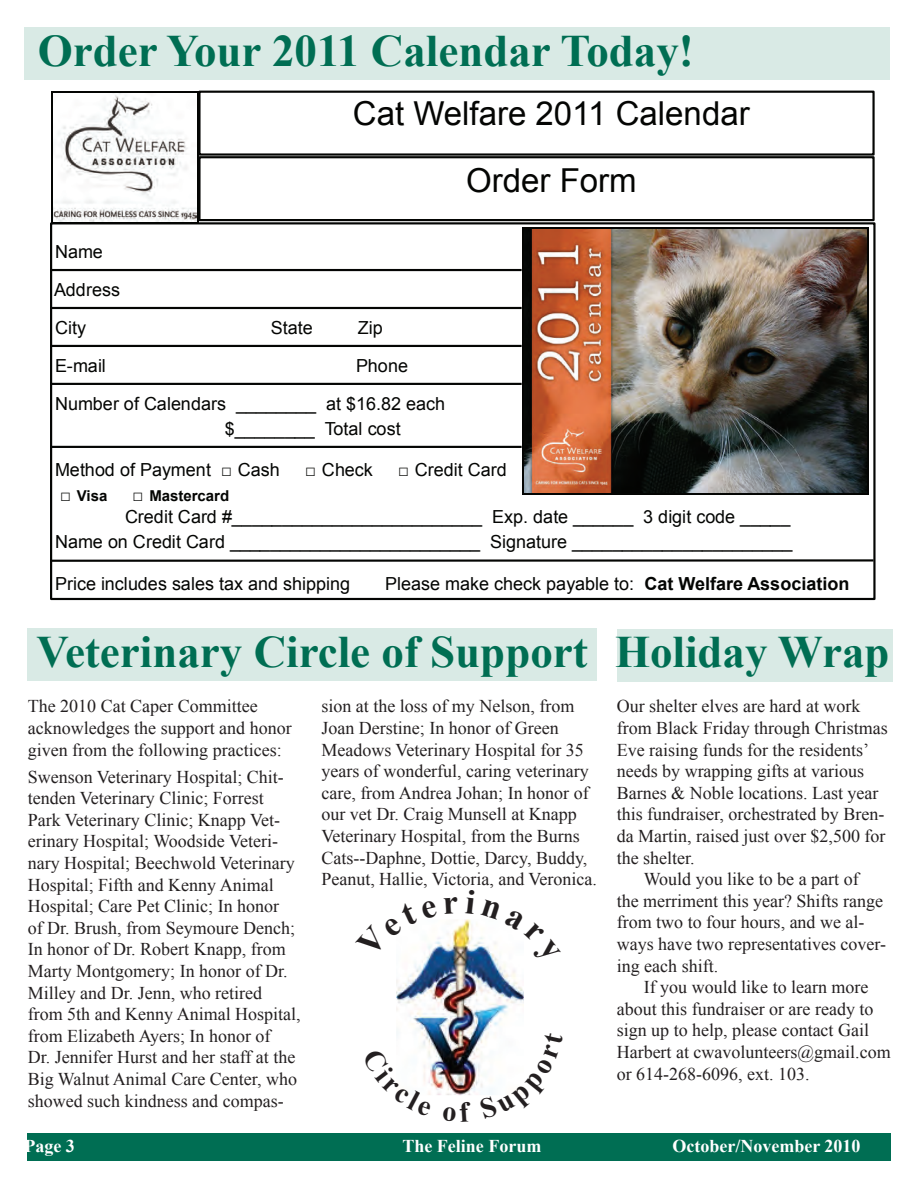
<style>
.page{position:relative;width:918px;height:1188px;background:#fff}
.page>*{position:absolute;margin:0;border:0;box-sizing:border-box;transform-origin:0 0}
.t1{font:700 45px "Times New Roman";color:#006e53}
.t2{font:33px/67.2px "Arial";color:#040503;text-align:center}
.t3{font:18px/21.6px "Times New Roman";color:#231f20}
.t4{font:18px/38px "Arial";color:#040503}
.t5{font:700 18px "Times New Roman";color:#fff}
.t6{font:700 15px "Arial";color:#040503}
.s1{font-weight:900}
.s2{font-weight:900;font-size:18px}
.s3{font-style:inherit}
.s4{font-weight:700}
</style>
<div class="page">
<div style="left:617px;top:629px;width:276px;height:52px;background:#d9eae5"></div>
<div style="left:27px;top:1133px;width:864px;height:28px;background:#006e53"></div>
<div style="left:24px;top:27px;width:866px;height:52px;background:#d9eae5"></div>
<div style="left:28px;top:628px;width:569px;height:53px;background:#d9eae5"></div>
<svg style="left:199px;top:90px;width:676px;height:65px"></svg>
<svg style="left:50px;top:222px;width:826px;height:379px"></svg>
<hr style="left:50px;top:269px;width:472px;height:2px;background:#040503">
<svg style="left:199px;top:155px;width:676px;height:67px"></svg>
<hr style="left:50px;top:307px;width:472px;height:2px;background:#040503">
<hr style="left:50px;top:345px;width:472px;height:2px;background:#040503">
<hr style="left:50px;top:383px;width:472px;height:2px;background:#040503">
<hr style="left:50px;top:446px;width:472px;height:2px;background:#040503">
<hr style="left:50px;top:559px;width:824px;height:3px;background:#040503">
<img style="left:53px;top:93px;width:143px;height:129px">
<hr style="left:51px;top:91px;width:1px;height:133px;background:#040503">
<hr style="left:197px;top:91px;width:2px;height:133px;background:#040503">
<hr style="left:51px;top:91px;width:148px;height:1px;background:#040503">
<hr style="left:51px;top:222px;width:148px;height:2px;background:#040503">
<hr style="left:867px;top:229px;width:2px;height:264px;background:#fff">
<img style="left:524px;top:229px;width:343px;height:264px">
<hr style="left:522px;top:227px;width:2px;height:268px;background:#040503">
<hr style="left:868px;top:227px;width:1px;height:268px;background:#040503">
<hr style="left:522px;top:227px;width:347px;height:2px;background:#040503">
<hr style="left:522px;top:493px;width:347px;height:2px;background:#040503">
<img style="left:396px;top:921px;width:128px;height:174px">
<svg style="left:396px;top:921px;width:42px;height:37px"></svg>
<svg style="left:465px;top:919px;width:59px;height:47px"></svg>
<svg style="left:396px;top:1048px;width:36px;height:47px"></svg>
<svg style="left:479px;top:1032px;width:45px;height:63px"></svg>
<h1 class="t1" style="left:38px;top:19px;width:657px">Order Your 2011 Calendar Today!</h1>
<p class="t4" style="left:54px;top:234px;width:67px">Name<br>Address<br>City</p>
<h2 class="t2" style="left:353px;top:82px;width:398px">Cat Welfare 2011 Calendar<br>Order Form</h2>
<p class="t4" style="left:271px;top:310px;width:43px">State</p>
<p class="t4" style="left:358px;top:310px;width:27px">Zip</p>
<p class="t4" style="left:55px;top:347px;width:392px;text-indent:301px">Phone<br>Number of Calendars ________ at $16.82 each</p>
<p class="t4" style="left:225px;top:410px;width:177px">$________ Total cost</p>
<p class="t4" style="left:55px;top:451px;width:226px">Method of Payment <span class="s1">□</span> Cash</p>
<p class="t4" style="left:305px;top:451px;width:69px"><span class="s1">□</span> Check</p>
<p class="t4" style="left:398px;top:451px;width:110px"><span class="s1">□</span> Credit Card</p>
<p class="t6" style="left:60px;top:487px;width:49px"><span class="s2">□</span> Visa</p>
<p class="t6" style="left:133px;top:487px;width:98px"><span class="s2">□</span> Mastercard</p>
<p class="t4" style="left:55px;top:506px;width:739px;line-height:25px;text-align:right">Credit Card #_________________________ <span class="s3">E</span>xp. date ______ 3 digit code _____<br>Name on Credit Card _________________________ Signature ______________________</p>
<p class="t4" style="left:55px;top:566px;width:297px">Price includes sales tax and shipping</p>
<p class="t4" style="left:385px;top:566px;width:466px">Please make check payable to: <span class="s4">Cat Welfare Association</span></p>
<p class="t4" style="left:55px;top:347px;width:52px">E<span class="s3">-</span>mail</p>
<h1 class="t1" style="left:37px;top:621px;width:553px">Veterinary Circle of Support</h1>
<p class="t3" style="left:28px;top:695px;width:265px">The 2010 Cat Caper Committee acknowledges the support and honor given from the following practices:</p>
<p class="t3" style="left:28px;top:765px;width:274px">Swenson Veterinary Hospital; Chit&shy;tenden Veterinary Clinic; Forrest Park Veterinary Clinic; Knapp Vet&shy;erinary Hospital; Woodside Veteri&shy;nary Hospital; Beechwold Veterinary Hospital; Fifth and Kenny Animal Hospital; Care Pet Clinic; In honor<br>of Dr. Brush, from Seymoure Dench; In honor of Dr. Robert Knapp, from Marty Montgomery; In honor of Dr.<br>Milley and Dr. Jenn, who retired from 5th and Kenny Animal Hospital, from Elizabeth Ayers; In honor of<br>Dr. Jennifer Hurst and her staff at the Big Walnut Animal Care Center, who showed such kindness and compas-</p>
<p class="t3" style="left:321px;top:695px;width:277px">sion at the loss of my Nelson, from Joan Derstine; In honor of Green Meadows Veterinary Hospital for 35 years of wonderful, caring veterinary care, from Andrea Johan; In honor of our vet Dr. Craig Munsell at Knapp Veterinary Hospital, from the Burns Cats--Daphne, Dottie, Darcy, Buddy, Peanut, Hallie, Victoria, and Veronica.</p>
<h1 class="t1" style="left:615px;top:621px;width:276px">Holiday Wrap</h1>
<p class="t3" style="left:617px;top:695px;width:245px">Our shelter elves are hard at work</p>
<p class="t3" style="left:617px;top:717px;width:272px">from Black Friday through Christmas</p>
<p class="t3" style="left:617px;top:738px;width:254px">Eve raising funds for the residents’</p>
<p class="t3" style="left:617px;top:760px;width:249px">needs by wrapping gifts at various</p>
<p class="t3" style="left:617px;top:782px;width:263px">Barnes &amp; Noble locations. Last year</p>
<p class="t3" style="left:617px;top:803px;width:269px">this fundraiser, orchestrated by Bren-</p>
<p class="t3" style="left:617px;top:825px;width:270px">da Martin, raised just over $2,500 for</p>
<p class="t3" style="left:617px;top:846px;width:79px">the shelter.</p>
<p class="t3" style="left:644px;top:868px;width:217px">Would you like to be a part of</p>
<p class="t3" style="left:617px;top:890px;width:268px">the merriment this year? Shifts range</p>
<p class="t3" style="left:617px;top:911px;width:249px">from two to four hours, and we al-</p>
<p class="t3" style="left:617px;top:933px;width:271px">ways have two representatives cover-</p>
<p class="t3" style="left:617px;top:954px;width:103px">ing each shift.</p>
<p class="t3" style="left:644px;top:976px;width:226px">If you would like to learn more</p>
<p class="t3" style="left:617px;top:998px;width:258px">about this fundraiser or are ready to</p>
<p class="t3" style="left:617px;top:1019px;width:254px">sign up to help, please contact Gail</p>
<p class="t3" style="left:617px;top:1041px;width:276px">Harbert at cwavolunteers@gmail.com</p>
<p class="t3" style="left:617px;top:1062px;width:194px">or 614-268-6096, ext. 103.</p>
<p class="t5" style="left:24px;top:1133px;width:52px">Page 3</p>
<p class="t5" style="left:402px;top:1133px;width:140px">The Feline Forum</p>
<p class="t5" style="left:672px;top:1133px;width:190px">October/November 2010</p>
</div>
